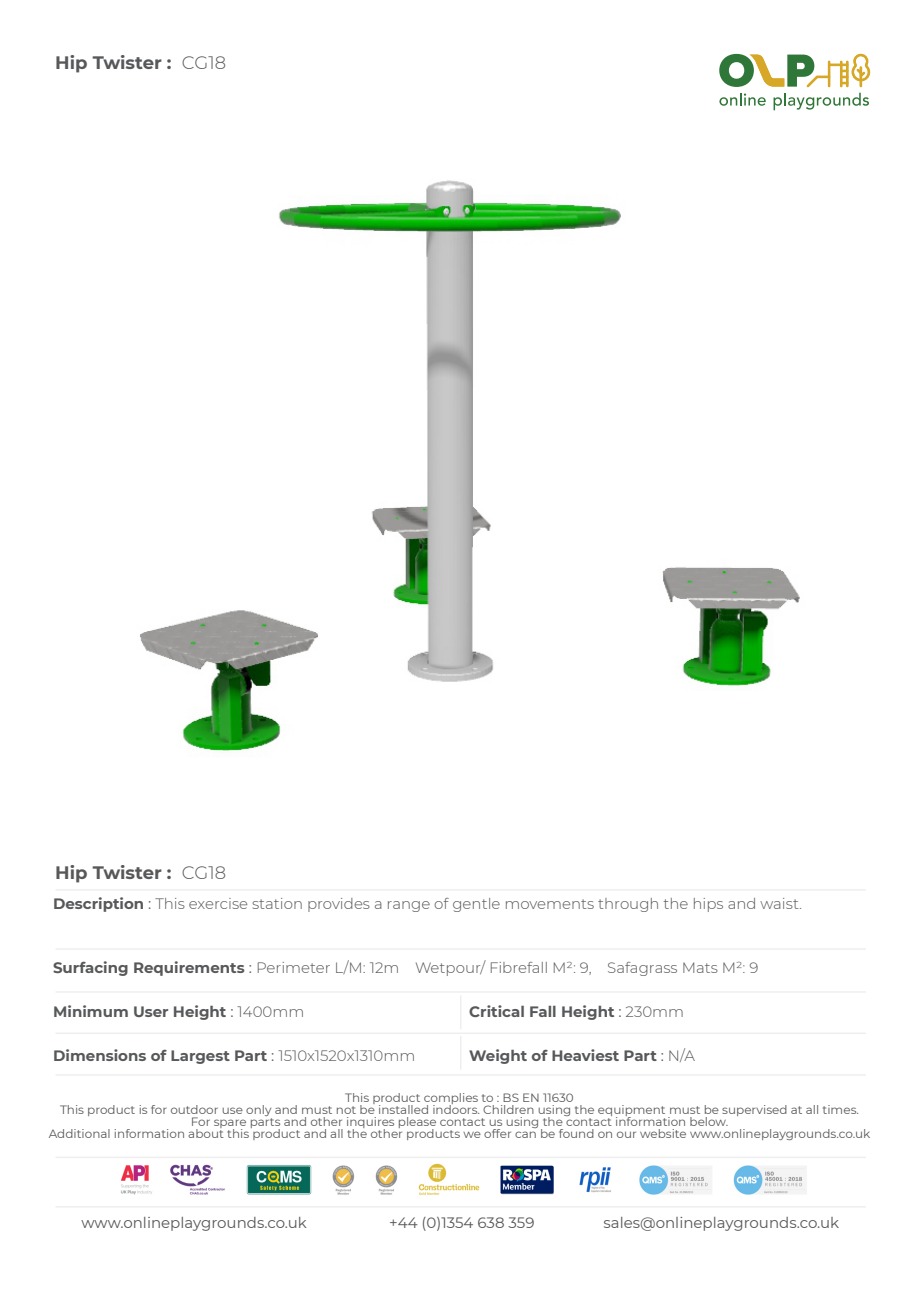
<style>
.page{position:relative;width:919px;height:1289px;background:#fff}
.page>*{position:absolute;margin:0;border:0;box-sizing:border-box;transform-origin:0 0}
.t1{font:700 18px "Montserrat";color:#57585a}
.t2{font:300 15px "Montserrat";color:#57585a}
.t3{font:700 15px "Montserrat";color:#57585a}
.t4{font:15px "Montserrat";color:#57585a}
.t5{font:12px/12px "Montserrat";color:#59595a;text-align:center}
.s1{font-weight:300}
.s2{font-weight:700}
.s3{font-weight:400}
</style>
<div class="page">
<img style="left:120px;top:1163px;width:686px;height:32px">
<img style="left:56px;top:110px;width:810px;height:781px">
<hr style="left:55px;top:1206px;width:810px;height:1px;background:#57585a">
<hr style="left:55px;top:1156px;width:810px;height:2px;background:#57585a">
<hr style="left:55px;top:1074px;width:810px;height:1px;background:#57585a">
<hr style="left:55px;top:1032px;width:810px;height:2px;background:#57585a">
<hr style="left:55px;top:991px;width:810px;height:1px;background:#57585a">
<hr style="left:460px;top:995px;width:1px;height:34px;background:#57585a">
<hr style="left:460px;top:1035px;width:1px;height:34px;background:#57585a">
<hr style="left:55px;top:889px;width:810px;height:1px;background:#57585a">
<hr style="left:55px;top:948px;width:810px;height:1px;background:#57585a">
<svg style="left:719px;top:53px;width:152px;height:57px"></svg>
<h1 class="t1" style="left:55px;top:52px;width:172px">Hip Twister : <span class="s1">CG18</span></h1>
<h1 class="t1" style="left:55px;top:862px;width:172px">Hip Twister : <span class="s1">CG18</span></h1>
<p class="t2" style="left:53px;top:894px;width:750px"><span class="s2">Description</span> <span class="s3">:</span> This exercise station provides a range of gentle movements through the hips and waist.</p>
<p class="t2" style="left:53px;top:958px;width:707px"><span class="s2">Surfacing Requirements</span> <span class="s3">:</span> Perimeter L/M: 12m Wetpour/ Fibrefall M²: 9, Safagrass Mats M²: 9</p>
<p class="t3" style="left:53px;top:1002px;width:253px">Minimum User Height <span class="s3">:</span> <span class="s1">1400mm</span></p>
<p class="t3" style="left:53px;top:1046px;width:363px">Dimensions of Largest Part <span class="s3">:</span> <span class="s1">1510x1520x1310mm</span></p>
<p class="t3" style="left:469px;top:1002px;width:216px">Critical Fall Height <span class="s3">:</span> <span class="s1">230mm</span></p>
<p class="t3" style="left:469px;top:1046px;width:227px">Weight of Heaviest Part <span class="s3">:</span> <span class="s1">N/A</span></p>
<p class="t5" style="left:49px;top:1091px;width:823px">This product complies to : BS EN 11630<br>This product is for outdoor use only and must not be installed indoors. Children using the equipment must be supervised at all times.<br>For spare parts and other inquires please contact us using the contact information below.<br>Additional information about this product and all the other products we offer can be found on our website www.onlineplaygrounds.co.uk</p>
<p class="t4" style="left:81px;top:1213px;width:227px">www.onlineplaygrounds.co.uk</p>
<p class="t4" style="left:389px;top:1213px;width:147px">+44 (0)1354 638 359</p>
<p class="t4" style="left:603px;top:1213px;width:237px">sales@onlineplaygrounds.co.uk</p>
</div>
